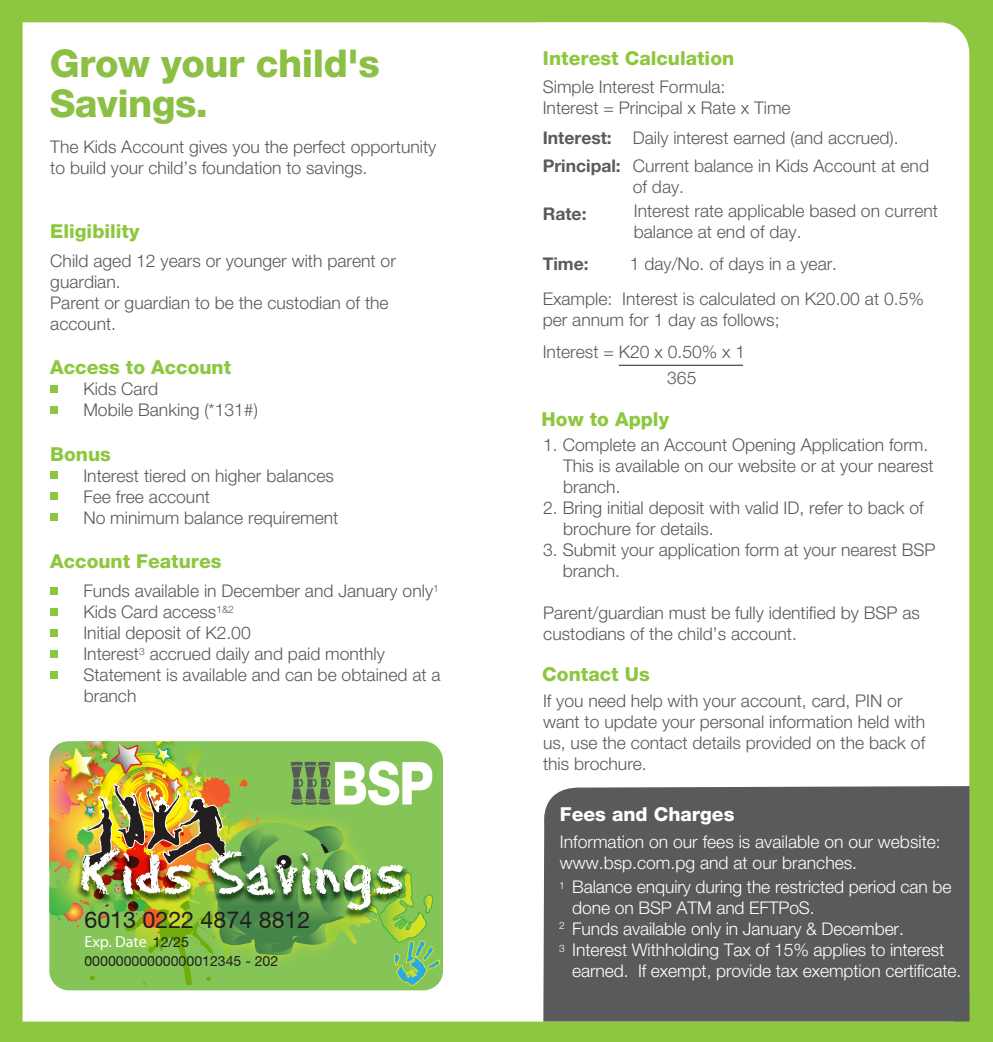
<style>
.page{position:relative;width:993px;height:1042px;background:#fff}
.page>*{position:absolute;margin:0;border:0;box-sizing:border-box;transform-origin:0 0}
.t1{font:800 38.32px/40.2px "Helvetica Neue LT Pro";letter-spacing:-.01em;color:#8bc044}
.t2{font:23.28px "Helvetica Neue CE";color:#221e1f}
.t3{font:800 19.25px "Helvetica Neue LT Pro";color:#8dc73f}
.t4{font:800 19.25px "Helvetica Neue LT Pro";color:#fff}
.t5{font:300 17.5px/21px "Helvetica Neue LT Pro";color:#58595b}
.t6{font:300 17.5px/21px "Helvetica Neue LT Pro";color:#595a5c}
.t7{font:300 17.5px/21px "Helvetica Neue LT Pro";letter-spacing:-.005em;color:#fff}
.t8{font:700 17.5px "Helvetica Neue LT Pro";color:#595a5c}
.t9{font:16.1px "Myriad Pro";color:#fff}
.t10{font:14.17px "Helvetica Neue CE";color:#221e1f}
.t11{font:300 10.15px "Helvetica Neue LT Pro";color:#fff}
.s1{font-family:"Helvetica Neue CE";font-size:14.17px;color:#221e1f}
.s2{font-weight:700}
</style>
<div class="page">
<div style="left:0;top:0;width:992px;height:1042px;background:#8dc73f"></div>
<div style="left:23px;top:22px;width:516px;height:999px;background:#fff"></div>
<div style="left:537px;top:22px;width:431px;height:998px;background:#fff"></div>
<div style="left:539px;top:786px;width:430px;height:235px;background:#595a5c"></div>
<div style="left:50px;top:385px;width:8px;height:7px;background:#8dc73f"></div>
<div style="left:50px;top:406px;width:8px;height:7px;background:#8dc73f"></div>
<div style="left:50px;top:471px;width:8px;height:8px;background:#8dc73f"></div>
<div style="left:50px;top:492px;width:8px;height:8px;background:#8dc73f"></div>
<div style="left:50px;top:514px;width:8px;height:7px;background:#8dc73f"></div>
<div style="left:50px;top:587px;width:8px;height:8px;background:#8dc73f"></div>
<div style="left:50px;top:609px;width:8px;height:7px;background:#8dc73f"></div>
<div style="left:50px;top:629px;width:8px;height:8px;background:#8dc73f"></div>
<div style="left:50px;top:650px;width:8px;height:8px;background:#8dc73f"></div>
<div style="left:50px;top:671px;width:8px;height:8px;background:#8dc73f"></div>
<hr style="left:618px;top:365px;width:124px;height:1px;background:#231f20">
<img style="left:49px;top:741px;width:391px;height:246px">
<h1 class="t1" style="left:50px;top:43px;width:331px">Grow your child's<br>Savings.</h1>
<p class="t5" style="left:50px;top:136px;width:387px">The Kids Account gives you the perfect opportunity to build your child’s foundation to savings.</p>
<p class="t3" style="left:50px;top:219px;width:91px">Eligibility</p>
<p class="t5" style="left:50px;top:250px;width:347px">Child aged 12 years or younger with parent or guardian.<br>Parent or guardian to be the custodian of the account.</p>
<p class="t3" style="left:50px;top:356px;width:182px">Access to Account</p>
<p class="t5" style="left:50px;top:378px;width:109px">• Kids Card</p>
<p class="t5" style="left:50px;top:399px;width:209px">• Mobile Banking (*131#)</p>
<p class="t3" style="left:50px;top:442px;width:62px">Bonus</p>
<p class="t5" style="left:50px;top:464px;width:285px">• Interest tiered on higher balances</p>
<p class="t5" style="left:50px;top:485px;width:161px">• Fee free account</p>
<p class="t5" style="left:50px;top:506px;width:289px">• No minimum balance requirement</p>
<p class="t3" style="left:50px;top:549px;width:173px">Account Features</p>
<p class="t5" style="left:50px;top:580px;width:390px">• Funds available in December and January only<sup>1</sup></p>
<p class="t5" style="left:50px;top:601px;width:185px">• Kids Card access<sup>1&amp;2</sup></p>
<p class="t5" style="left:50px;top:622px;width:202px">• Initial deposit of K2.00</p>
<p class="t5" style="left:50px;top:643px;width:336px">• Interest<sup>3</sup> accrued daily and paid monthly</p>
<p class="t5" style="left:84px;top:664px;width:358px;text-indent:-34px">• Statement is available and can be obtained at a branch</p>
<h2 class="t2" style="left:84px;top:906px;width:227px">6013 0222 4874 8812</h2>
<p class="t10" style="left:84px;top:952px;width:195px">00000000000000012345 - 202</p>
<p class="t9" style="left:84px;top:932px;width:106px">Exp. Date <span class="s1">12/25</span></p>
<p class="t3" style="left:543px;top:47px;width:193px">Interest Calculation</p>
<p class="t6" style="left:542px;top:76px;width:249px">Simple Interest Formula:<br>Interest = Principal x Rate x Time</p>
<p class="t6" style="left:542px;top:123px;width:387px;line-height:28.2px"><span class="s2">Interest:</span> Daily interest earned (and accrued).<br><span class="s2">Principal:</span> Current balance in Kids Account at end</p>
<p class="t6" style="left:632px;top:176px;width:53px">of day.</p>
<p class="t8" style="left:542px;top:203px;width:45px">Rate:</p>
<p class="t6" style="left:633px;top:200px;width:306px">Interest rate applicable based on current balance at end of day.</p>
<p class="t8" style="left:542px;top:252px;width:47px">Time:</p>
<p class="t6" style="left:629px;top:253px;width:209px">1 day/No. of days in a year.</p>
<p class="t6" style="left:542px;top:287px;width:382px">Example: Interest is calculated on K20.00 at 0.5% per annum for 1 day as follows;</p>
<p class="t6" style="left:667px;top:338px;width:80px;line-height:26.2px;text-indent:-124px">Interest = K20 x 0.50% x 1<br>365</p>
<p class="t3" style="left:541px;top:407px;width:129px">How to Apply</p>
<p class="t5" style="left:563px;top:434px;width:372px;text-indent:-20px">1. Complete an Account Opening Application form.<br>This is available on our website or at your nearest branch.</p>
<p class="t5" style="left:563px;top:497px;width:362px;text-indent:-20px">2. Bring initial deposit with valid ID, refer to back of brochure for details.</p>
<p class="t5" style="left:562px;top:539px;width:374px;text-indent:-19px">3. Submit your application form at your nearest BSP branch.</p>
<p class="t5" style="left:543px;top:602px;width:378px">Parent/guardian must be fully identified by BSP as custodians of the child’s account.</p>
<p class="t3" style="left:542px;top:663px;width:109px">Contact Us</p>
<p class="t5" style="left:543px;top:689px;width:383px">If you need help with your account, card, PIN or want to update your personal information held with us, use the contact details provided on the back of this brochure.</p>
<p class="t4" style="left:559px;top:803px;width:176px">Fees and Charges</p>
<p class="t7" style="left:559px;top:830px;width:382px">Information on our fees is available on our website: www.bsp.com.pg and at our branches.</p>
<p class="t7" style="left:572px;top:876px;width:390px">Balance enquiry during the restricted period can be done on BSP ATM and EFTPoS.<br>Funds available only in January &amp; December.<br>Interest Withholding Tax of 15% applies to interest earned. If exempt, provide tax exemption certificate.</p>
<p class="t11" style="left:559px;top:879px;width:7px">1</p>
<p class="t11" style="left:559px;top:919px;width:7px">2</p>
<p class="t11" style="left:559px;top:942px;width:7px">3</p>
</div>
